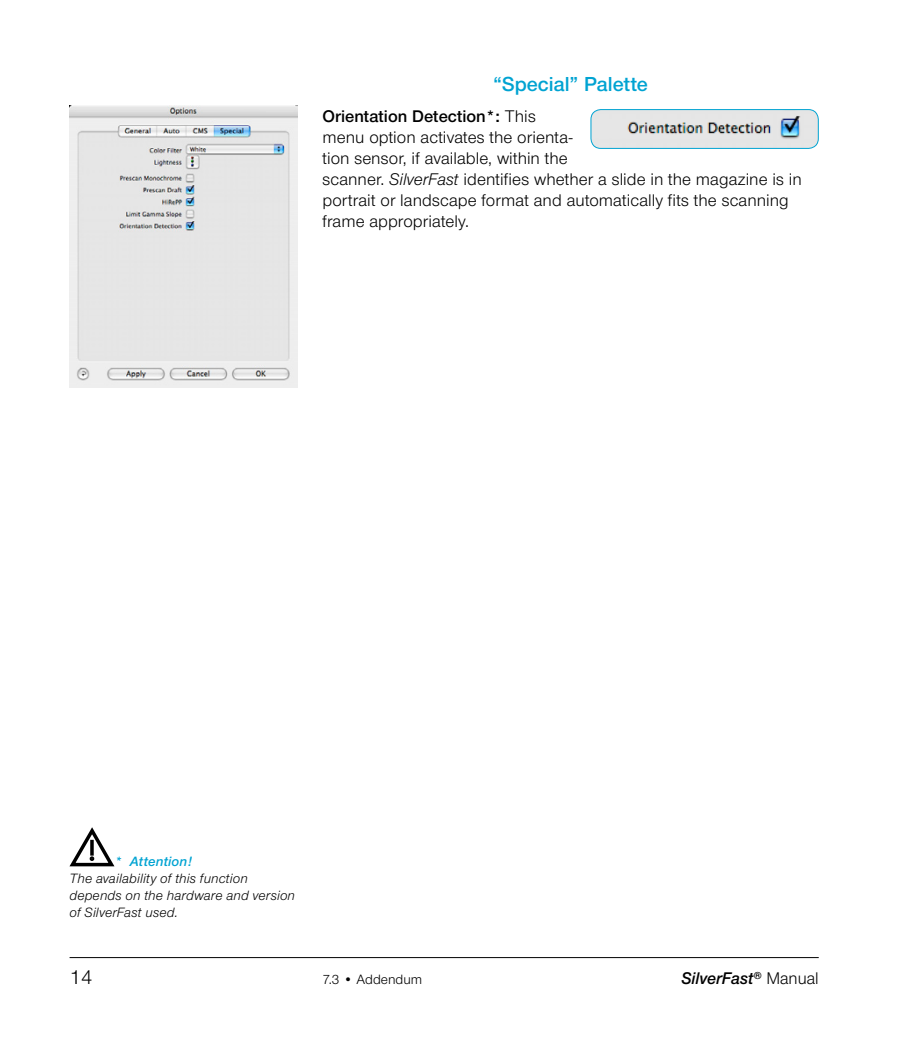
<style>
.page{position:relative;width:918px;height:1042px;background:#fff}
.page>*{position:absolute;margin:0;border:0;box-sizing:border-box;transform-origin:0 0}
.t1{font:600 21px "Nimbus Sans Novus T";color:#00a3d2}
.t2{font:21px "Nimbus Sans Novus T";color:#000}
.t3{font:17.5px/21px "Nimbus Sans Novus T";letter-spacing:.005em;color:#000}
.t4{font:italic 600 17.5px "Nimbus Sans Novus T";color:#000}
.t5{font:italic 14px/16.8px "Nimbus Sans Novus T";letter-spacing:.01em;color:#000}
.t6{font:14px "Nimbus Sans Novus T";color:#000}
.t7{font:italic 600 14px "Nimbus Sans Novus T";letter-spacing:.01em;color:#00a3d2}
.s1{font-weight:600}
.s2{font-style:italic}
.s3{font-weight:400;font-style:normal}
</style>
<div class="page">
<hr style="left:70px;top:957px;width:748px;height:1px;background:#000">
<img style="left:69px;top:106px;width:229px;height:281px">
<img style="left:592px;top:110px;width:226px;height:38px">
<div style="left:590px;top:109px;width:229px;height:40px;border:1px solid #00a3d2;border-radius:10px"></div>
<svg style="left:69px;top:827px;width:45px;height:39px"></svg>
<p class="t1" style="left:493px;top:72px;width:156px">“Special” Palette</p>
<p class="t3" style="left:322px;top:105px;width:481px"><span class="s1">Orientation Detection*:</span> This<br>menu option activates the orienta-<br>tion sensor, if available, within the<br>scanner. <span class="s2">SilverFast</span> identifies whether a slide in the magazine is in portrait or landscape format and automatically fits the scanning frame appropriately.</p>
<p class="t7" style="left:114px;top:853px;width:79px">* Attention!</p>
<p class="t5" style="left:69px;top:870px;width:227px">The availability of this function depends on the hardware and version of SilverFast used.</p>
<p class="t2" style="left:70px;top:964px;width:24px">14</p>
<p class="t6" style="left:323px;top:971px;width:101px">7.3 • Addendum</p>
<p class="t4" style="left:681px;top:968px;width:139px">SilverFast<sup>®</sup> <span class="s3">Manual</span></p>
</div>
